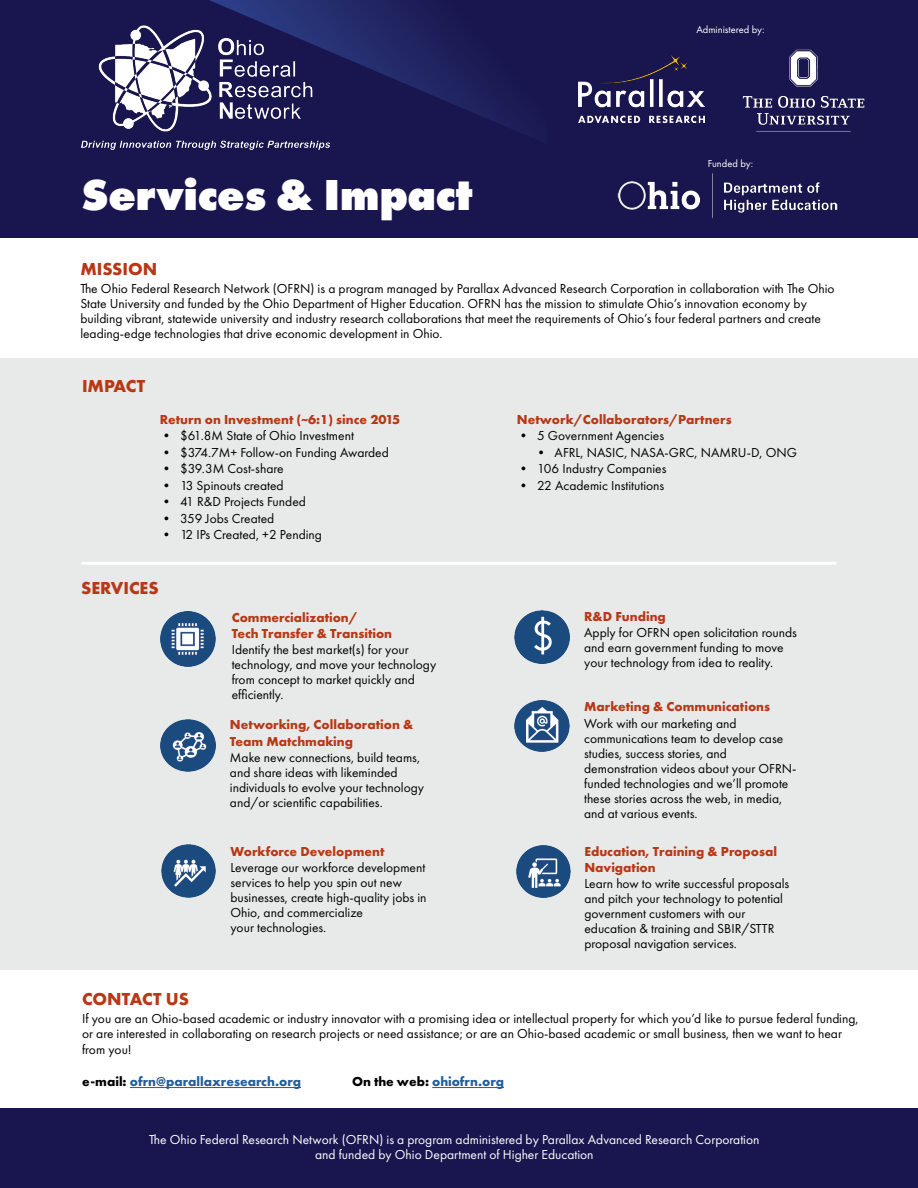
<style>
.page{position:relative;width:918px;height:1188px;background:#fff}
.page>*{position:absolute;margin:0;border:0;box-sizing:border-box;transform-origin:0 0}
.t1{font:800 45px "Futura PT";letter-spacing:-.01em;color:#fff}
.t2{font:700 18px "Futura PT";color:#b83816}
.t3{font:13.5px/15px "Futura PT";color:#000}
.t4{font:700 13.5px/16.2px "Futura PT";color:#b83816}
.t5{font:13.5px/15px "Futura PT";color:#fff;text-align:center}
.t6{font:700 13.5px "Futura PT";color:#215e9e}
.t7{font:10.5px "Futura PT";color:#fff}
.s1{color:#000}
</style>
<div class="page">
<div style="left:0;top:358px;width:918px;height:612px;background:#e8e9e9"></div>
<hr style="left:82px;top:562px;width:754px;height:3px;background:#fff">
<hr style="left:130px;top:1087px;width:171px;height:1px;background:#215e9e">
<hr style="left:432px;top:1087px;width:72px;height:1px;background:#215e9e">
<img style="left:161px;top:611px;width:54px;height:55px">
<img style="left:161px;top:719px;width:54px;height:53px">
<img style="left:161px;top:845px;width:54px;height:52px">
<img style="left:515px;top:611px;width:54px;height:52px">
<img style="left:515px;top:701px;width:54px;height:50px">
<img style="left:516px;top:846px;width:55px;height:52px">
<div style="left:0;top:0;width:918px;height:237px;background:#19164f"></div>
<svg style="left:209px;top:0;width:309px;height:131px"></svg>
<img style="left:617px;top:173px;width:221px;height:46px">
<img style="left:579px;top:56px;width:126px;height:66px">
<img style="left:742px;top:49px;width:123px;height:83px">
<img style="left:81px;top:22px;width:259px;height:128px">
<div style="left:0;top:1108px;width:918px;height:80px;background:#19164f"></div>
<p class="t7" style="left:696px;top:23px;width:70px">Administered by:</p>
<h1 class="t1" style="left:81px;top:166px;width:393px">Services &amp; Impact</h1>
<p class="t7" style="left:708px;top:157px;width:47px">Funded by:</p>
<h2 class="t2" style="left:80px;top:258px;width:79px">MISSION</h2>
<p class="t3" style="left:80px;top:281px;width:756px">The Ohio Federal Research Network (OFRN) is a program managed by Parallax Advanced Research Corporation in collaboration with The Ohio State University and funded by the Ohio Department of Higher Education. OFRN has the mission to stimulate Ohio’s innovation economy by building vibrant, statewide university and industry research collaborations that meet the requirements of Ohio’s four federal partners and create leading-edge technologies that drive economic development in Ohio.</p>
<h2 class="t2" style="left:82px;top:375px;width:65px">IMPACT</h2>
<p class="t4" style="left:160px;top:411px;width:242px">Return on Investment (~6:1) since 2015</p>
<p class="t3" style="left:160px;top:428px;width:196px">• $61.8M State of Ohio Investment</p>
<p class="t3" style="left:160px;top:444px;width:231px">• $374.7M+ Follow-on Funding Awarded</p>
<p class="t3" style="left:160px;top:461px;width:125px">• $39.3M Cost-share</p>
<p class="t3" style="left:160px;top:477px;width:125px">• 13 Spinouts created</p>
<p class="t3" style="left:160px;top:494px;width:148px">• 41 R&amp;D Projects Funded</p>
<p class="t3" style="left:160px;top:510px;width:116px">• 359 Jobs Created</p>
<p class="t3" style="left:160px;top:527px;width:164px">• 12 IPs Created, +2 Pending</p>
<h2 class="t2" style="left:81px;top:577px;width:79px">SERVICES</h2>
<p class="t4" style="left:232px;top:609px;width:162px">Commercialization/<br>Tech Transfer &amp; Transition</p>
<p class="t3" style="left:232px;top:642px;width:206px">Identify the best market(s) for your technology, and move your technology from concept to market quickly and efficiently.</p>
<p class="t4" style="left:230px;top:716px;width:185px">Networking, Collaboration &amp;<br>Team Matchmaking</p>
<p class="t3" style="left:230px;top:750px;width:196px">Make new connections, build teams, and share ideas with likeminded individuals to evolve your technology and/or scientific capabilities.</p>
<p class="t4" style="left:230px;top:843px;width:155px">Workforce Development</p>
<p class="t3" style="left:230px;top:860px;width:198px">Leverage our workforce development services to help you spin out new businesses, create high-quality jobs in<br>Ohio, and commercialize<br>your technologies.</p>
<p class="t4" style="left:517px;top:411px;width:216px">Network/Collaborators/Partners</p>
<p class="t3" style="left:517px;top:428px;width:149px">• 5 Government Agencies</p>
<p class="t3" style="left:534px;top:444px;width:264px">• AFRL, NASIC, NASA-GRC, NAMRU-D, ONG</p>
<p class="t3" style="left:517px;top:461px;width:151px">• 106 Industry Companies</p>
<p class="t3" style="left:517px;top:477px;width:149px">• 22 Academic Institutions</p>
<p class="t4" style="left:584px;top:608px;width:83px">R&amp;D Funding</p>
<p class="t3" style="left:584px;top:625px;width:214px">Apply for OFRN open solicitation rounds and earn government funding to move your technology from idea to reality.</p>
<p class="t4" style="left:584px;top:698px;width:187px">Marketing &amp; Communications</p>
<p class="t3" style="left:584px;top:716px;width:214px">Work with our marketing and communications team to develop case studies, success stories, and demonstration videos about your OFRN&shy;funded technologies and we’ll promote these stories across the web, in media, and at various events.</p>
<p class="t4" style="left:584px;top:843px;width:194px">Education, Training &amp; Proposal<br>Navigation</p>
<p class="t3" style="left:584px;top:876px;width:206px">Learn how to write successful proposals and pitch your technology to potential government customers with our education &amp; training and SBIR/STTR proposal navigation services.</p>
<h2 class="t2" style="left:82px;top:987px;width:109px">CONTACT US</h2>
<p class="t3" style="left:82px;top:1010px;width:778px;line-height:15.6px">If you are an Ohio-based academic or industry innovator with a promising idea or intellectual property for which you’d like to pursue federal funding, or are interested in collaborating on research projects or need assistance; or are an Ohio-based academic or small business, then we want to hear from you!</p>
<p class="t6" style="left:82px;top:1073px;width:220px"><span class="s1">e-mail:</span> ofrn@parallaxresearch.org</p>
<p class="t6" style="left:352px;top:1073px;width:153px"><span class="s1">On the web:</span> ohiofrn.org</p>
<p class="t5" style="left:149px;top:1132px;width:612px">The Ohio Federal Research Network (OFRN) is a program administered by Parallax Advanced Research Corporation and funded by Ohio Department of Higher Education</p>
</div>
